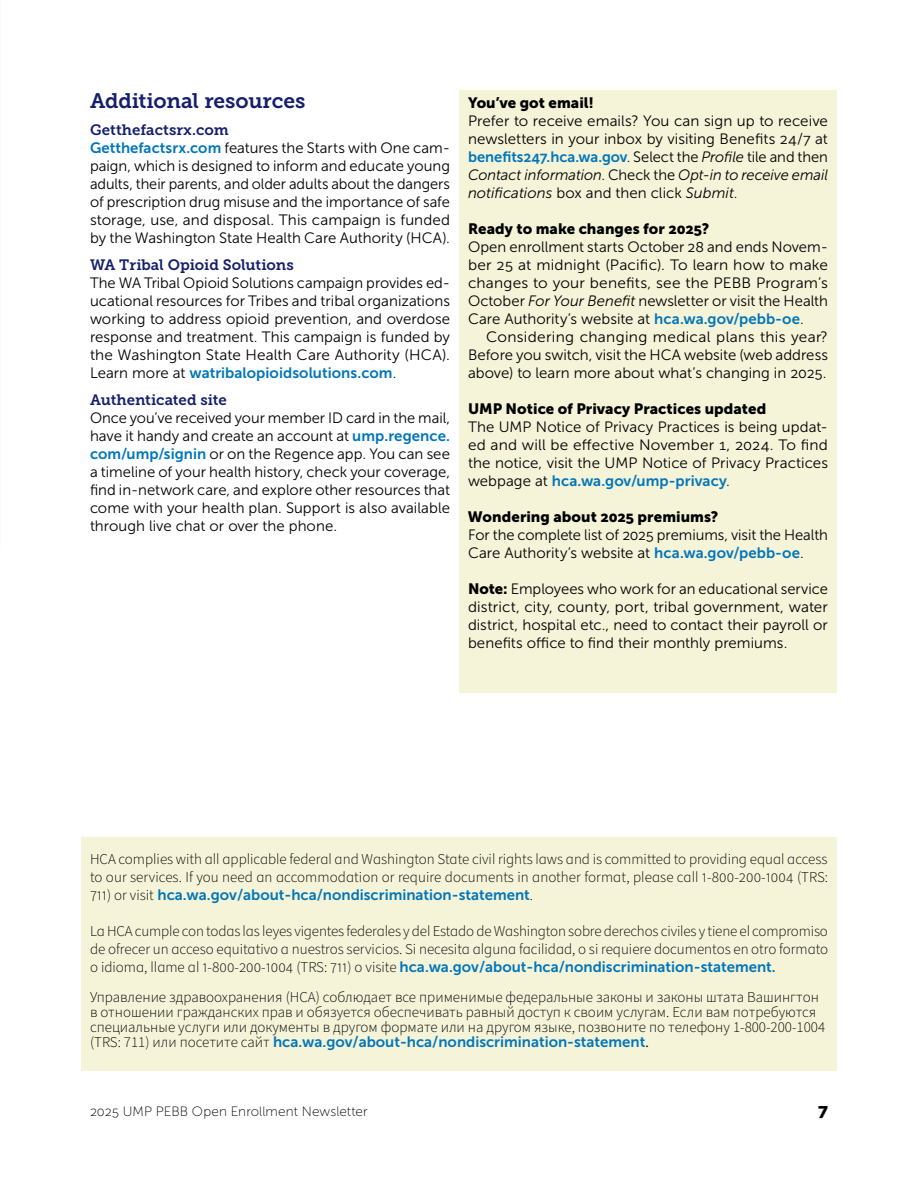
<style>
.page{position:relative;width:918px;height:1188px;background:#fff}
.page>*{position:absolute;margin:0;border:0;box-sizing:border-box;transform-origin:0 0}
.t1{font:21px "Museo Slab 700";letter-spacing:-.005em;color:#151f6d}
.t2{font:18px "Museo Sans 900";color:#000}
.t3{font:15px/18px "Museo Sans 300";color:#000;text-align:justify}
.t4{font:300 15px/18px "Source Sans Pro";color:#000;text-align:justify}
.t5{font:15px "Museo Sans 900";letter-spacing:.005em;color:#000}
.t6{font:15px "Museo Slab 700";letter-spacing:-.005em;color:#151f6d}
.t7{font:13.5px "Museo Sans 100";letter-spacing:.005em;color:#000}
.s1{font-family:"Museo Sans 700";color:#0276bb}
.s2{font-style:italic}
.s3{font-family:"Museo Sans 900"}
.s4{font-family:"Museo Sans 700";font-weight:400;color:#0276bb}
.s5{font-family:"Minion Pro";font-weight:400}
</style>
<div class="page">
<div style="left:459px;top:90px;width:378px;height:603px;background:#f5f4d9"></div>
<div style="left:81px;top:837px;width:756px;height:234px;background:#f5f4d9"></div>
<h2 class="t1" style="left:90px;top:89px;width:217px">Additional resources</h2>
<h3 class="t6" style="left:90px;top:121px;width:140px">Getthefactsrx.com</h3>
<p class="t3" style="left:90px;top:139px;width:362px"><span class="s1">Getthefactsrx.com</span> features the Starts with One cam&shy;paign, which is designed to inform and educate young adults, their parents, and older adults about the dangers of prescription drug misuse and the importance of safe storage, use, and disposal. This campaign is funded by the Washington State Health Care Authority (HCA).</p>
<h3 class="t6" style="left:90px;top:256px;width:205px">WA Tribal Opioid Solutions</h3>
<p class="t3" style="left:90px;top:274px;width:362px">The WA Tribal Opioid Solutions campaign provides ed&shy;ucational resources for Tribes and tribal organizations working to address opioid prevention, and overdose response and treatment. This campaign is funded by the Washington State Health Care Authority (HCA).<br>Learn more at <span class="s1">watribalopioidsolutions.com</span>.</p>
<h3 class="t6" style="left:90px;top:391px;width:138px">Authenticated site</h3>
<p class="t3" style="left:90px;top:409px;width:362px">Once you’ve received your member ID card in the mail, have it handy and create an account at <span class="s1">ump.regence. com/ump/signin</span> or on the Regence app. You can see a timeline of your health history, check your coverage, find in-network care, and explore other resources that come with your health plan. Support is also available through live chat or over the phone.</p>
<p class="t5" style="left:468px;top:94px;width:128px">You’ve got email!</p>
<p class="t3" style="left:468px;top:112px;width:362px">Prefer to receive emails? You can sign up to receive newsletters in your inbox by visiting Benefits 24/7 at <span class="s1">benefits247.hca.wa.gov</span>. Select the <span class="s2">Profile</span> tile and then <span class="s2">Contact information</span>. Check the <span class="s2">Opt-in to receive email notifications</span> box and then click <span class="s2">Submit</span>.</p>
<p class="t5" style="left:468px;top:220px;width:243px">Ready to make changes for 2025?</p>
<p class="t3" style="left:468px;top:238px;width:362px">Open enrollment starts October 28 and ends Novem&shy;ber 25 at midnight (Pacific). To learn how to make changes to your benefits, see the PEBB Program’s October <span class="s2">For Your Benefit</span> newsletter or visit the Health Care Authority’s website at <span class="s1">hca.wa.gov/pebb-oe</span>.</p>
<p class="t3" style="left:468px;top:328px;width:362px;text-indent:18px">Considering changing medical plans this year?<br>Before you switch, visit the HCA website (web address above) to learn more about what’s changing in 2025.</p>
<p class="t5" style="left:468px;top:400px;width:300px">UMP Notice of Privacy Practices updated</p>
<p class="t3" style="left:468px;top:418px;width:362px">The UMP Notice of Privacy Practices is being updat&shy;ed and will be effective November 1, 2024. To find the notice, visit the UMP Notice of Privacy Practices webpage at <span class="s1">hca.wa.gov/ump-privacy</span>.</p>
<p class="t5" style="left:468px;top:508px;width:252px">Wondering about 2025 premiums?</p>
<p class="t3" style="left:468px;top:526px;width:361px">For the complete list of 2025 premiums, visit the Health<br>Care Authority’s website at <span class="s1">hca.wa.gov/pebb-oe</span>.</p>
<p class="t3" style="left:468px;top:580px;width:362px"><span class="s3">Note:</span> Employees who work for an educational service district, city, county, port, tribal government, water district, hospital etc., need to contact their payroll or benefits office to find their monthly premiums.</p>
<p class="t4" style="left:90px;top:851px;width:740px">HCA complies with all applicable federal and Washington State civil rights laws and is committed to providing equal access to our services. If you need an accommodation or require documents in another format, please call 1-800-200-1004 (TRS:<br>711) or visit <span class="s4">hca.wa.gov/about-hca/nondiscrimination-statement</span>.</p>
<p class="t4" style="left:90px;top:923px;width:740px">La HCA cumple con todas las leyes vigentes federales y del Estado de Washington sobre derechos civiles y tiene el compromiso de ofrecer un acceso equitativo a nuestros servicios. Si necesita alguna facilidad, o si requiere documentos en otro formato o idioma, llame al 1-800-200-1004 (TRS: 711) o visite <span class="s4">hca.wa.gov/about-hca/nondiscrimination-statement.</span></p>
<p class="t4" style="left:90px;top:990px;width:737px;line-height:15px;text-align:left">Управление здравоохранения (HCA) соблюдает все применимые федеральные законы и законы штата Вашингтон в отношении гражданских прав и обязуется обеспечивать равный доступ к своим услугам. Если вам потребуются специальные услуги или документы в другом формате или на другом языке, позвоните по телефону 1-800-200-1004 (TRS: 711) или посетите сайт <span class="s4">hca.wa.gov/about-hca/nondiscrimination-statement</span><span class="s5">.</span></p>
<p class="t7" style="left:90px;top:1104px;width:279px">2025 UMP PEBB Open Enrollment Newsletter</p>
<p class="t2" style="left:818px;top:1099px;width:11px">7</p>
</div>
